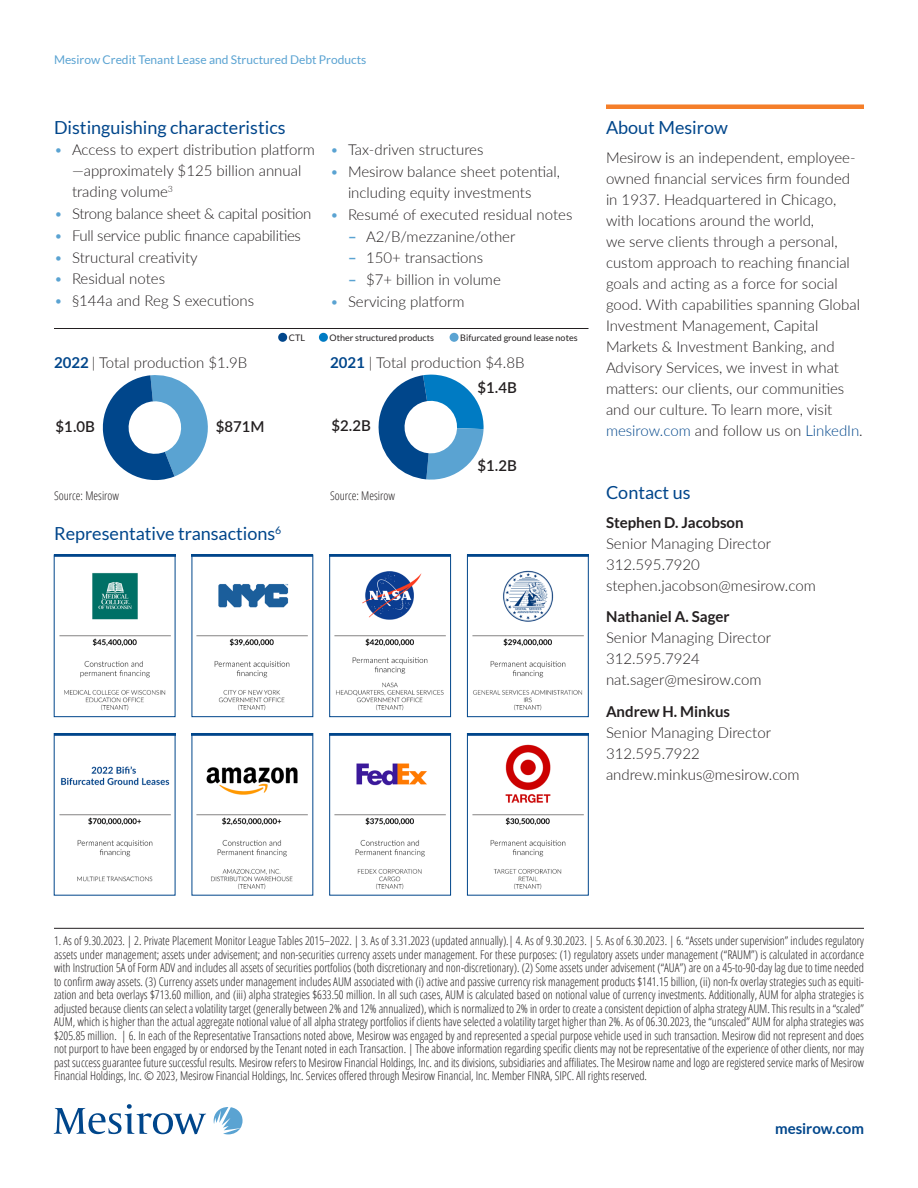
<style>
.page{position:relative;width:918px;height:1188px;background:#fff}
.page>*{position:absolute;margin:0;border:0;box-sizing:border-box;transform-origin:0 0}
._3_Subhead_L1{font:18px "Lato";color:#00468b}
._2_Sidebar_Header__rule_orange{font:18px "Lato";color:#00468b}
._3_Body{font:300 15px/21px "Lato";color:#231f20}
._3_Body-2{font:300 15px "Lato";letter-spacing:-.02em;color:#231f20}
.t1{font:600 15px "Lato";color:#231f20}
._4_Chart_content{font:300 15px "Lato";color:#231f20}
.t2{font:700 15px "Lato";color:#00468b}
._9_Footnote_with_rule{font:300 condensed 12px/13.5px "Open Sans";letter-spacing:-.005em;color:#231f20;text-align:justify}
.t3{font:12px "Lato";color:#5aa3d2}
._4_Chart_Footnote{font:300 condensed 12px "Open Sans";color:#231f20}
._3_Body-3{font:9px "Lato";color:#231f20}
.s1{color:#5aa3d2}
.s2{font-weight:700;color:#5aa3d2}
.s3{font-weight:700;color:#00468b}
.s4{color:#00468b}
.s5{font-weight:700}
</style>
<div class="page">
<svg style="left:214px;top:1107px;width:29px;height:27px"></svg>
<svg style="left:54px;top:1104px;width:152px;height:30px"></svg>
<div style="left:606px;top:104px;width:258px;height:5px;background:#f57e29"></div>
<hr style="left:54px;top:928px;width:810px;height:1px;background:#231f20">
<img style="left:56px;top:735px;width:117px;height:147px">
<div style="left:54px;top:733px;width:121px;height:162px;border:1px solid #00468b"></div>
<img style="left:194px;top:735px;width:117px;height:155px">
<div style="left:192px;top:733px;width:121px;height:162px;border:1px solid #00468b"></div>
<img style="left:334px;top:571px;width:112px;height:140px">
<div style="left:329px;top:555px;width:122px;height:162px;border:1px solid #00468b"></div>
<img style="left:472px;top:570px;width:112px;height:141px">
<div style="left:467px;top:555px;width:122px;height:162px;border:1px solid #00468b"></div>
<img style="left:59px;top:573px;width:112px;height:138px">
<div style="left:54px;top:555px;width:121px;height:162px;border:1px solid #00468b"></div>
<img style="left:196px;top:584px;width:112px;height:127px">
<div style="left:192px;top:555px;width:121px;height:162px;border:1px solid #00468b"></div>
<img style="left:331px;top:735px;width:118px;height:155px">
<div style="left:329px;top:733px;width:122px;height:162px;border:1px solid #00468b"></div>
<img style="left:469px;top:735px;width:118px;height:155px">
<div style="left:467px;top:733px;width:122px;height:162px;border:1px solid #00468b"></div>
<svg style="left:102px;top:375px;width:106px;height:105px"></svg>
<svg style="left:378px;top:375px;width:106px;height:105px"></svg>
<hr style="left:54px;top:328px;width:535px;height:1px;background:#231f20">
<div style="left:278px;top:333px;width:9px;height:9px;background:#00468b;border-radius:50%"></div>
<div style="left:319px;top:333px;width:9px;height:9px;background:#007bc3;border-radius:50%"></div>
<div style="left:450px;top:333px;width:9px;height:9px;background:#5aa3d2;border-radius:50%"></div>
<p class="t3" style="left:54px;top:53px;width:314px">Mesirow Credit Tenant Lease and Structured Debt Products</p>
<p class="_3_Subhead_L1" style="left:54px;top:118px;width:233px">Distinguishing characteristics</p>
<p class="_3_Body" style="left:72px;top:139px;width:244px;text-indent:-18px"><span class="s1">•</span> Access to expert distribution platform —approximately $125 billion annual trading volume<sup>3</sup></p>
<p class="_3_Body-2" style="left:54px;top:203px;width:259px"><span class="s1">•</span> Strong balance sheet &amp; capital position</p>
<p class="_3_Body-2" style="left:54px;top:225px;width:249px"><span class="s1">•</span> Full service public finance capabilities</p>
<p class="_3_Body" style="left:54px;top:246px;width:145px"><span class="s1">•</span> Structural creativity</p>
<p class="_3_Body" style="left:54px;top:268px;width:113px"><span class="s1">•</span> Residual notes</p>
<p class="_3_Body" style="left:54px;top:290px;width:202px"><span class="s1">•</span> §144a and Reg S executions</p>
<p class="_3_Body" style="left:330px;top:139px;width:155px"><span class="s1">•</span> Tax-driven structures</p>
<p class="_3_Body" style="left:348px;top:161px;width:214px;text-indent:-18px"><span class="s1">•</span> Mesirow balance sheet potential, including equity investments</p>
<p class="_3_Body" style="left:330px;top:204px;width:244px"><span class="s1">•</span> Resumé of executed residual notes</p>
<p class="_3_Body" style="left:348px;top:225px;width:169px"><span class="s2">–</span> A2/B/mezzanine/other</p>
<p class="_3_Body" style="left:348px;top:247px;width:137px"><span class="s2">–</span> 150+ transactions</p>
<p class="_3_Body" style="left:348px;top:269px;width:154px"><span class="s2">–</span> $7+ billion in volume</p>
<p class="_3_Body" style="left:330px;top:291px;width:136px"><span class="s1">•</span> Servicing platform</p>
<p class="_3_Body-3" style="left:289px;top:332px;width:18px">CTL</p>
<p class="_3_Body-3" style="left:330px;top:332px;width:106px">Other structured products</p>
<p class="_3_Body-3" style="left:460px;top:332px;width:119px">Bifurcated ground lease notes</p>
<p class="_3_Body" style="left:54px;top:351px;width:195px"><span class="s3">2022</span> | Total production $1.9B</p>
<p class="_4_Chart_content" style="left:330px;top:352px;width:196px"><span class="s3">2021</span> | Total production $4.8B</p>
<p class="t1" style="left:478px;top:377px;width:41px">$1.4B</p>
<p class="t1" style="left:56px;top:416px;width:41px">$1.0B</p>
<p class="t1" style="left:216px;top:416px;width:50px">$871M</p>
<p class="t1" style="left:331px;top:415px;width:41px">$2.2B</p>
<p class="t1" style="left:478px;top:454px;width:41px">$1.2B</p>
<p class="_4_Chart_Footnote" style="left:54px;top:488px;width:67px">Source: Mesirow</p>
<p class="_4_Chart_Footnote" style="left:330px;top:487px;width:67px">Source: Mesirow</p>
<p class="_3_Subhead_L1" style="left:54px;top:523px;width:229px">Representative transactions<sup>6</sup></p>
<p class="_2_Sidebar_Header__rule_orange" style="left:606px;top:118px;width:123px">About Mesirow</p>
<p class="_3_Body" style="left:606px;top:147px;width:258px">Mesirow is an independent, employee&shy;owned financial services firm founded in 1937. Headquartered in Chicago, with locations around the world,<br>we serve clients through a personal, custom approach to reaching financial goals and acting as a force for social good. With capabilities spanning Global Investment Management, Capital Markets &amp; Investment Banking, and Advisory Services, we invest in what matters: our clients, our communities and our culture. To learn more, visit <span class="s4">mesirow.com</span> and follow us on <span class="s4">LinkedIn</span>.</p>
<p class="_3_Subhead_L1" style="left:606px;top:483px;width:86px">Contact us</p>
<p class="_3_Body" style="left:606px;top:511px;width:211px"><span class="s5">Stephen D. Jacobson<br></span>Senior Managing Director<br>312.595.7920 stephen.jacobson@mesirow.com</p>
<p class="_3_Body" style="left:606px;top:606px;width:167px"><span class="s5">Nathaniel A. Sager<br></span>Senior Managing Director<br>312.595.7924 nat.sager@mesirow.com</p>
<p class="_3_Body" style="left:606px;top:700px;width:195px"><span class="s5">Andrew H. Minkus<br></span>Senior Managing Director<br>312.595.7922 andrew.minkus@mesirow.com</p>
<p class="_9_Footnote_with_rule" style="left:54px;top:934px;width:812px">1. As of 9.30.2023. | 2. Private Placement Monitor League Tables 2015–2022. | 3. As of 3.31.2023 (updated annually).| 4. As of 9.30.2023. | 5. As of 6.30.2023. | 6. “Assets under supervision” includes regulatory assets under management; assets under advisement; and non-securities currency assets under management. For these purposes: (1) regulatory assets under management (“RAUM”) is calculated in accordance with Instruction 5A of Form ADV and includes all assets of securities portfolios (both discretionary and non-discretionary). (2) Some assets under advisement (“AUA”) are on a 45-to-90-day lag due to time needed to confirm away assets. (3) Currency assets under management includes AUM associated with (i) active and passive currency risk management products $141.15 billion, (ii) non-fx overlay strategies such as equiti&shy;zation and beta overlays $713.60 million, and (iii) alpha strategies $633.50 million. In all such cases, AUM is calculated based on notional value of currency investments. Additionally, AUM for alpha strategies is adjusted because clients can select a volatility target (generally between 2% and 12% annualized), which is normalized to 2% in order to create a consistent depiction of alpha strategy AUM. This results in a “scaled” AUM, which is higher than the actual aggregate notional value of all alpha strategy portfolios if clients have selected a volatility target higher than 2%. As of 06.30.2023, the “unscaled” AUM for alpha strategies was $205.85 million. | 6. In each of the Representative Transactions noted above, Mesirow was engaged by and represented a special purpose vehicle used in such transaction. Mesirow did not represent and does not purport to have been engaged by or endorsed by the Tenant noted in each Transaction. | The above information regarding specific clients may not be representative of the experience of other clients, nor may past success guarantee future successful results. Mesirow refers to Mesirow Financial Holdings, Inc. and its divisions, subsidiaries and affiliates. The Mesirow name and logo are registered service marks of Mesirow Financial Holdings, Inc. © 2023, Mesirow Financial Holdings, Inc. Services offered through Mesirow Financial, Inc. Member FINRA, SIPC. All rights reserved.</p>
<p class="t2" style="left:775px;top:1120px;width:90px">mesirow.com</p>
</div>
